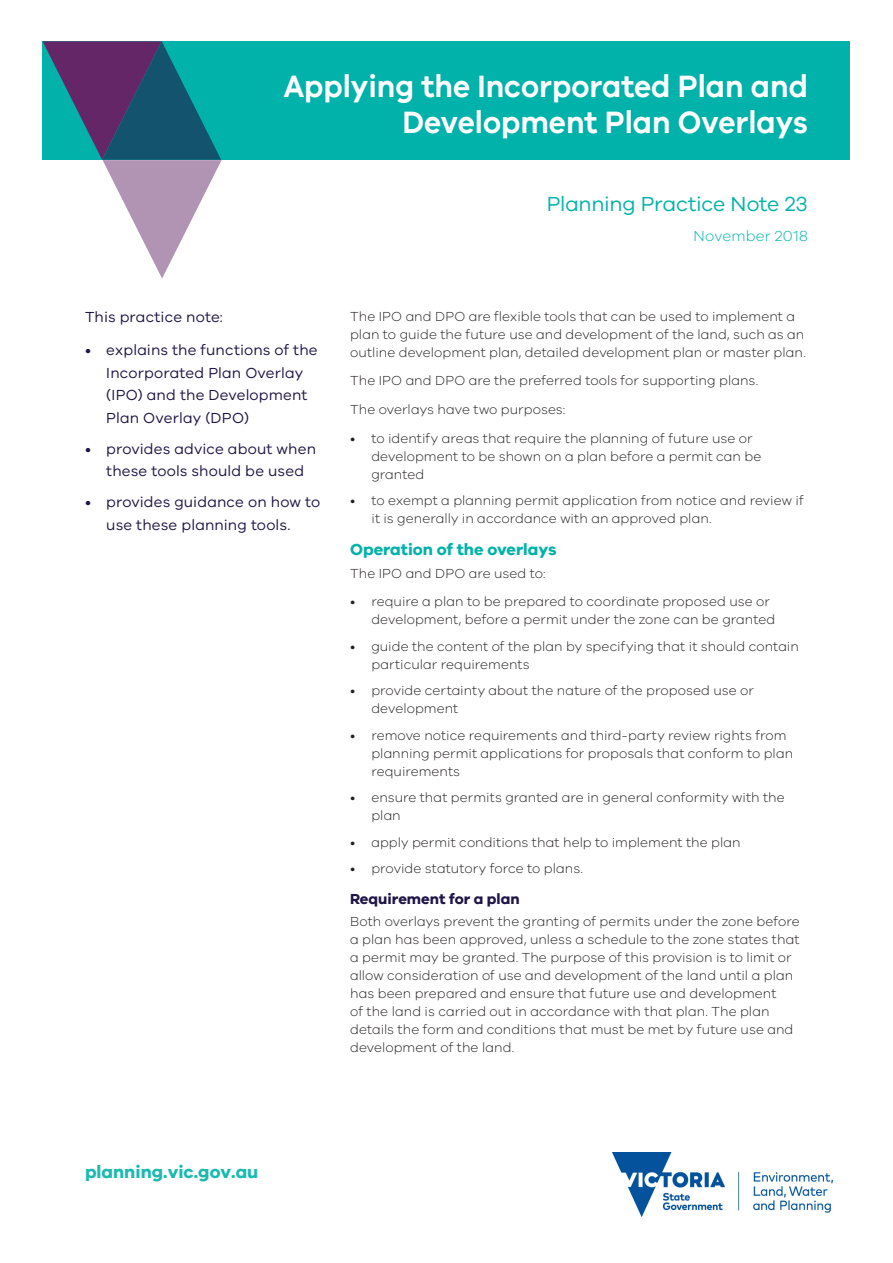
<style>
.page{position:relative;width:893px;height:1263px;background:#fff}
.page>*{position:absolute;margin:0;border:0;box-sizing:border-box;transform-origin:0 0}
.Document_title{font:600 31.8px/36px "VIC";color:#fff;text-align:right;scale:.94 1}
.Practice_Note_Title{font:21px "VIC";letter-spacing:-.01em;color:#00b2a9}
.t1{font:700 18px "VIC";color:#1abab1}
.Heading_1{font:700 16.5px "VIC";color:#00b2a9}
.Intro{font:15px/22.5px "VIC";letter-spacing:.01em;color:#201547}
.Heading_2{font:700 15px "VIC";color:#201547}
.Publishing_date{font:300 15px "VIC";letter-spacing:.015em;color:#00b2a9}
.Body_text{font:300 13.5px/18px "VIC";letter-spacing:.005em;color:#231f20}
</style>
<div class="page">
<div style="left:43px;top:41px;width:807px;height:119px;background:#00b2a9"></div>
<img style="left:613px;top:1152px;width:220px;height:64px">
<svg style="left:43px;top:41px;width:179px;height:238px"></svg>
<p class="Document_title" style="left:284px;top:68px;width:559px">Applying the Incorporated Plan and<br>Development Plan Overlays</p>
<p class="Practice_Note_Title" style="left:547px;top:192px;width:262px">Planning Practice Note 23</p>
<p class="Intro" style="left:85px;top:305px;width:139px">This practice note:</p>
<p class="Intro" style="left:106px;top:338px;width:213px;text-indent:-21px">• explains the functions of the<br>Incorporated Plan Overlay (IPO) and the Development<br>Plan Overlay (DPO)</p>
<p class="Intro" style="left:106px;top:437px;width:211px;text-indent:-21px">• provides advice about when these tools should be used</p>
<p class="Intro" style="left:85px;top:490px;width:237px;text-align:center">• provides guidance on how to use these planning tools.</p>
<p class="Publishing_date" style="left:693px;top:227px;width:116px">November 2018</p>
<p class="Body_text" style="left:350px;top:307px;width:457px">The IPO and DPO are flexible tools that can be used to implement a plan to guide the future use and development of the land, such as an outline development plan, detailed development plan or master plan.</p>
<p class="Body_text" style="left:350px;top:371px;width:410px">The IPO and DPO are the preferred tools for supporting plans.</p>
<p class="Body_text" style="left:350px;top:400px;width:217px">The overlays have two purposes:</p>
<p class="Body_text" style="left:371px;top:429px;width:392px;text-indent:-21px">• to identify areas that require the planning of future use or development to be shown on a plan before a permit can be granted</p>
<p class="Body_text" style="left:371px;top:491px;width:434px;text-indent:-21px">• to exempt a planning permit application from notice and review if it is generally in accordance with an approved plan.</p>
<p class="Heading_1" style="left:350px;top:539px;width:208px">Operation of the overlays</p>
<p class="Body_text" style="left:350px;top:564px;width:197px">The IPO and DPO are used to:</p>
<p class="Body_text" style="left:371px;top:592px;width:405px;text-indent:-21px">• require a plan to be prepared to coordinate proposed use or development, before a permit under the zone can be granted</p>
<p class="Body_text" style="left:371px;top:637px;width:429px;text-indent:-21px">• guide the content of the plan by specifying that it should contain particular requirements</p>
<p class="Body_text" style="left:371px;top:681px;width:384px;text-indent:-21px">• provide certainty about the nature of the proposed use or development</p>
<p class="Body_text" style="left:371px;top:726px;width:423px;text-indent:-21px">• remove notice requirements and third-party review rights from planning permit applications for proposals that conform to plan requirements</p>
<p class="Body_text" style="left:371px;top:788px;width:415px;text-indent:-21px">• ensure that permits granted are in general conformity with the plan</p>
<p class="Body_text" style="left:350px;top:833px;width:392px">• apply permit conditions that help to implement the plan</p>
<p class="Body_text" style="left:350px;top:859px;width:234px">• provide statutory force to plans.</p>
<p class="Heading_2" style="left:350px;top:890px;width:171px">Requirement for a plan</p>
<p class="Body_text" style="left:350px;top:912px;width:451px">Both overlays prevent the granting of permits under the zone before a plan has been approved, unless a schedule to the zone states that a permit may be granted. The purpose of this provision is to limit or allow consideration of use and development of the land until a plan has been prepared and ensure that future use and development<br>of the land is carried out in accordance with that plan. The plan details the form and conditions that must be met by future use and development of the land.</p>
<h3 class="t1" style="left:85px;top:1160px;width:175px">planning.vic.gov.au</h3>
</div>
